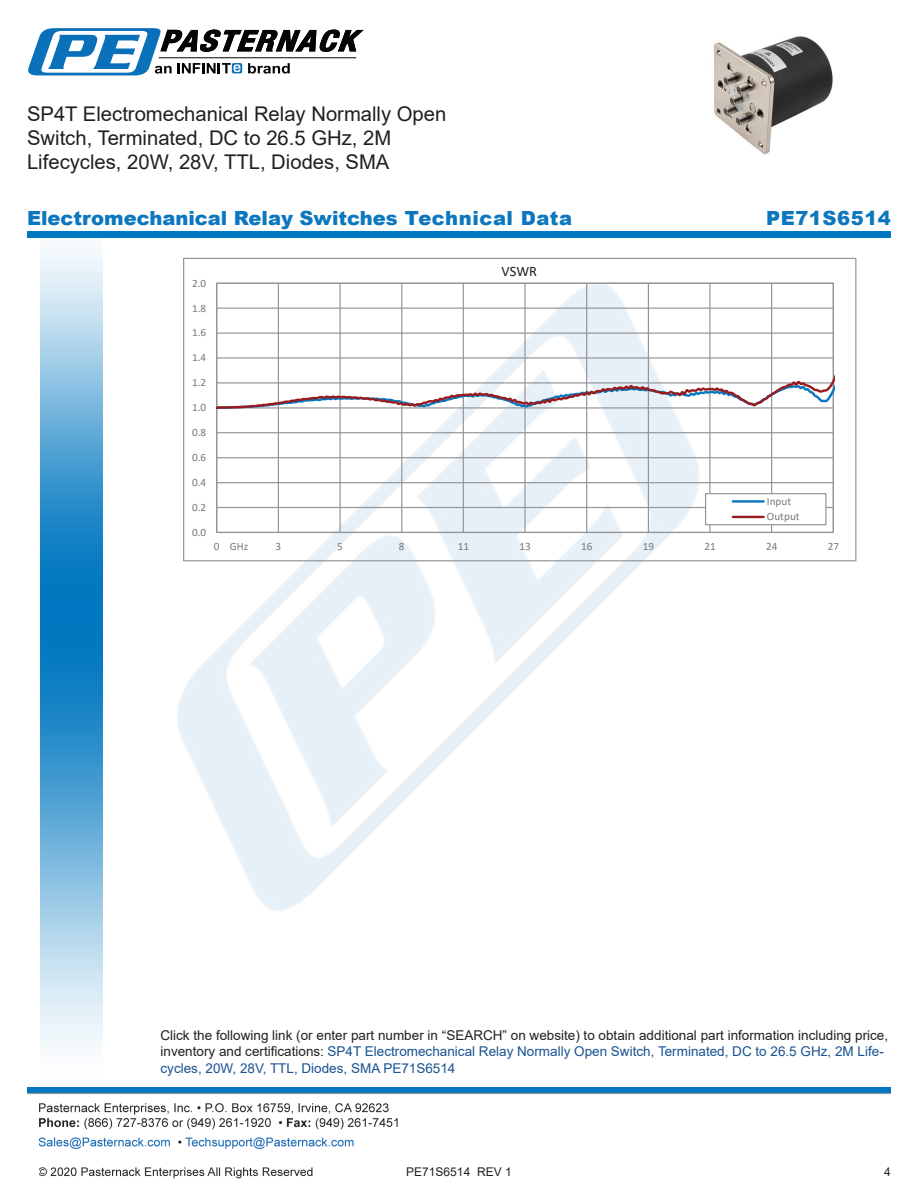
<style>
.page{position:relative;width:918px;height:1188px;background:#fff}
.page>*{position:absolute;margin:0;border:0;box-sizing:border-box;transform-origin:0 0}
.Web_Description_Para{font:20.25px/24.3px "Arial";color:#231f20}
.t1{font:900 19.5px "Arial";color:#0c77be}
.t2{font:900 19.5px "Arial";letter-spacing:.03em;color:#0c77be}
.t3{font:14.4px "Calibri";color:#231f20}
.Description_and_PN_L{font:13.5px/16.2px "Arial";color:#231f20}
.t4{font:12px "Arial";color:#231f20}
.t5{font:11.1px/15.5px "Calibri";letter-spacing:.01em;color:#76787b}
.s1{color:#1a5392}
</style>
<div class="page">
<img style="left:39px;top:1103px;width:359px;height:76px">
<img style="left:102px;top:248px;width:719px;height:722px">
<img style="left:27px;top:1088px;width:864px;height:7px">
<img style="left:40px;top:237px;width:62px;height:811px">
<div style="left:27px;top:231px;width:864px;height:6px;background:#0177c0"></div>
<svg style="left:28px;top:28px;width:336px;height:47px"></svg>
<hr style="left:217px;top:507px;width:616px;height:1px;background:#939598">
<hr style="left:217px;top:482px;width:616px;height:1px;background:#939598">
<hr style="left:217px;top:457px;width:616px;height:1px;background:#939598">
<hr style="left:217px;top:432px;width:616px;height:1px;background:#939598">
<hr style="left:278px;top:283px;width:1px;height:249px;background:#939598">
<hr style="left:339px;top:283px;width:2px;height:249px;background:#939598">
<hr style="left:401px;top:283px;width:1px;height:249px;background:#939598">
<hr style="left:463px;top:283px;width:1px;height:249px;background:#939598">
<hr style="left:524px;top:283px;width:2px;height:249px;background:#939598">
<hr style="left:586px;top:283px;width:1px;height:249px;background:#939598">
<hr style="left:648px;top:283px;width:1px;height:249px;background:#939598">
<hr style="left:709px;top:283px;width:2px;height:249px;background:#939598">
<hr style="left:771px;top:283px;width:1px;height:249px;background:#939598">
<hr style="left:216px;top:283px;width:1px;height:249px;background:#939598">
<svg style="left:217px;top:283px;width:617px;height:127px"></svg>
<div style="left:706px;top:494px;width:120px;height:31px;background:#fff"></div>
<div style="left:705px;top:493px;width:122px;height:32px;border:1px solid #939598"></div>
<hr style="left:733px;top:500px;width:31px;height:3px;background:#0777be">
<hr style="left:733px;top:516px;width:31px;height:2px;background:#981b1e">
<img style="left:713px;top:36px;width:120px;height:119px">
<h1 class="Web_Description_Para" style="left:27px;top:101px;width:421px">SP4T Electromechanical Relay Normally Open<br>Switch, Terminated, DC to 26.5 GHz, 2M<br>Lifecycles, 20W, 28V, TTL, Diodes, SMA</h1>
<p class="t1" style="left:27px;top:204px;width:547px">Electromechanical Relay Switches Technical Data</p>
<p class="t2" style="left:766px;top:204px;width:126px">PE71S6514</p>
<p class="t5" style="left:192px;top:275px;width:16px">2.0</p>
<p class="t5" style="left:192px;top:300px;width:16px">1.8</p>
<p class="t5" style="left:192px;top:325px;width:16px">1.6</p>
<p class="t5" style="left:192px;top:350px;width:16px">1.4</p>
<p class="t5" style="left:192px;top:375px;width:16px">1.2</p>
<p class="t5" style="left:192px;top:400px;width:16px">1.0</p>
<p class="t5" style="left:192px;top:424px;width:16px">0.8</p>
<p class="t5" style="left:192px;top:449px;width:16px">0.6</p>
<p class="t5" style="left:192px;top:474px;width:16px">0.4</p>
<p class="t5" style="left:192px;top:499px;width:16px">0.2</p>
<p class="t5" style="left:192px;top:524px;width:16px">0.0</p>
<p class="t3" style="left:502px;top:261px;width:37px">VSWR</p>
<p class="t5" style="left:767px;top:493px;width:34px">Input<br>Output</p>
<p class="t5" style="left:214px;top:539px;width:36px">0 GHz</p>
<p class="t5" style="left:276px;top:539px;width:7px">3</p>
<p class="t5" style="left:337px;top:539px;width:7px">5</p>
<p class="t5" style="left:399px;top:539px;width:7px">8</p>
<p class="t5" style="left:458px;top:539px;width:13px">11</p>
<p class="t5" style="left:519px;top:539px;width:13px">13</p>
<p class="t5" style="left:581px;top:539px;width:13px">16</p>
<p class="t5" style="left:643px;top:539px;width:13px">19</p>
<p class="t5" style="left:704px;top:539px;width:13px">21</p>
<p class="t5" style="left:766px;top:539px;width:13px">24</p>
<p class="t5" style="left:828px;top:539px;width:13px">27</p>
<p class="Description_and_PN_L" style="left:160px;top:1027px;width:729px">Click the following link (or enter part number in “SEARCH” on website) to obtain additional part information including price, inventory and certifications: <span class="s1">SP4T Electromechanical Relay Normally Open Switch, Terminated, DC to 26.5 GHz, 2M Life&shy;cycles, 20W, 28V, TTL, Diodes, SMA PE71S6514</span></p>
<p class="t4" style="left:406px;top:1163px;width:107px">PE71S6514 REV 1</p>
<p class="t4" style="left:884px;top:1163px;width:8px">4</p>
</div>
